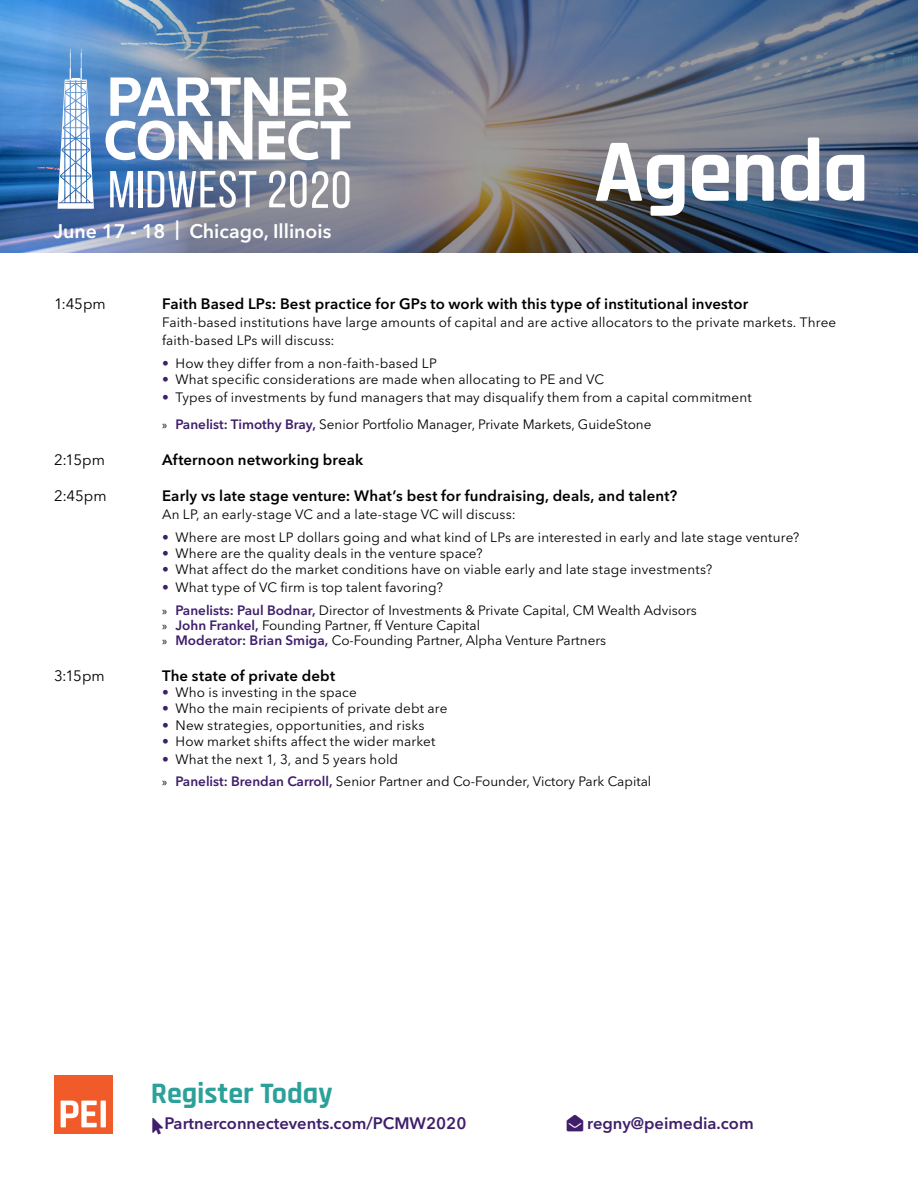
<style>
.page{position:relative;width:918px;height:1188px;background:#fff}
.page>*{position:absolute;margin:0;border:0;box-sizing:border-box;transform-origin:0 0}
.t1{font:700 90px "Rajdhani";letter-spacing:-.015em;color:#fff}
.t2{font:700 30px "Rajdhani";color:#2ca19a}
.t3{font:600 19.5px "Avenir Next LT Pro";color:#fff}
.t4{font:600 16.5px "Avenir Next LT Pro";color:#401e6b}
.t5{font:600 15px "Avenir Next LT Pro";letter-spacing:.01em;color:#000}
.t6{font:15px "Avenir Next LT Pro";color:#000}
.t7{font:13.5px/18px "Avenir Next LT Pro";letter-spacing:.01em;color:#000}
.s1{font-weight:600;color:#401e6b}
.s2{font-family:"Myriad Pro";font-size:12px}
</style>
<div class="page">
<img style="left:0;top:0;width:918px;height:253px">
<svg style="left:110px;top:171px;width:23px;height:36px"></svg>
<hr style="left:138px;top:171px;width:4px;height:36px;background:#fff">
<svg style="left:148px;top:171px;width:108px;height:37px"></svg>
<svg style="left:269px;top:171px;width:80px;height:37px"></svg>
<svg style="left:106px;top:77px;width:244px;height:83px"></svg>
<svg style="left:58px;top:49px;width:36px;height:160px"></svg>
<div style="left:54px;top:1076px;width:58px;height:58px;background:#f15b29"></div>
<svg style="left:61px;top:1101px;width:45px;height:26px"></svg>
<h3 class="t3" style="left:53px;top:219px;width:279px">June 17 - 18 | Chicago, Illinois</h3>
<h1 class="t1" style="left:594px;top:117px;width:277px">Agenda</h1>
<p class="t6" style="left:54px;top:295px;width:53px">1:45pm</p>
<p class="t5" style="left:162px;top:295px;width:588px">Faith Based LPs: Best practice for GPs to work with this type of institutional investor</p>
<p class="t7" style="left:162px;top:313px;width:676px">Faith-based institutions have large amounts of capital and are active allocators to the private markets. Three faith-based LPs will discuss:</p>
<p class="t7" style="left:162px;top:354px;width:276px"><span class="s1">•</span> How they differ from a non-faith-based LP</p>
<p class="t7" style="left:162px;top:370px;width:444px"><span class="s1">•</span> What specific considerations are made when allocating to PE and VC</p>
<p class="t7" style="left:162px;top:384px;width:591px;line-height:26.8px"><span class="s1">•</span> Types of investments by fund managers that may disqualify them from a capital commitment <span class="s2">»</span> <span class="s1">Panelist: Timothy Bray,</span> Senior Portfolio Manager, Private Markets, GuideStone</p>
<p class="t6" style="left:54px;top:451px;width:52px">2:15pm</p>
<p class="t5" style="left:162px;top:451px;width:203px">Afternoon networking break</p>
<p class="t6" style="left:54px;top:487px;width:54px">2:45pm</p>
<p class="t5" style="left:162px;top:487px;width:517px">Early vs late stage venture: What’s best for fundraising, deals, and talent?</p>
<p class="t7" style="left:162px;top:505px;width:355px">An LP, an early-stage VC and a late-stage VC will discuss:</p>
<p class="t7" style="left:162px;top:528px;width:639px"><span class="s1">•</span> Where are most LP dollars going and what kind of LPs are interested in early and late stage venture?</p>
<p class="t7" style="left:162px;top:544px;width:322px"><span class="s1">•</span> Where are the quality deals in the venture space?</p>
<p class="t7" style="left:162px;top:561px;width:552px"><span class="s1">•</span> What affect do the market conditions have on viable early and late stage investments?</p>
<p class="t7" style="left:162px;top:576px;width:536px;line-height:22.6px"><span class="s1">•</span> What type of VC firm is top talent favoring?<br><span class="s2">»</span> <span class="s1">Panelists: Paul Bodnar,</span> Director of Investments &amp; Private Capital, CM Wealth Advisors</p>
<p class="t7" style="left:162px;top:618px;width:446px;line-height:15px"><span class="s2">»</span> <span class="s1">John Frankel,</span> Founding Partner, ff Venture Capital<br><span class="s2">»</span> <span class="s1">Moderator: Brian Smiga,</span> Co-Founding Partner, Alpha Venture Partners</p>
<p class="t6" style="left:54px;top:667px;width:52px">3:15pm</p>
<p class="t5" style="left:162px;top:667px;width:175px">The state of private debt</p>
<p class="t7" style="left:162px;top:684px;width:196px"><span class="s1">•</span> Who is investing in the space</p>
<p class="t7" style="left:162px;top:700px;width:287px"><span class="s1">•</span> Who the main recipients of private debt are</p>
<p class="t7" style="left:162px;top:716px;width:264px"><span class="s1">•</span> New strategies, opportunities, and risks</p>
<p class="t7" style="left:162px;top:732px;width:275px"><span class="s1">•</span> How market shifts affect the wider market</p>
<p class="t7" style="left:162px;top:748px;width:491px;line-height:22.2px"><span class="s1">•</span> What the next 1, 3, and 5 years hold<br><span class="s2">»</span> <span class="s1">Panelist: Brendan Carroll,</span> Senior Partner and Co-Founder, Victory Park Capital</p>
<h2 class="t2" style="left:151px;top:1076px;width:183px">Register Today</h2>
<p class="t4" style="left:165px;top:1114px;width:303px">Partnerconnectevents.com/PCMW2020</p>
<p class="t4" style="left:587px;top:1114px;width:168px">regny@peimedia.com</p>
</div>
